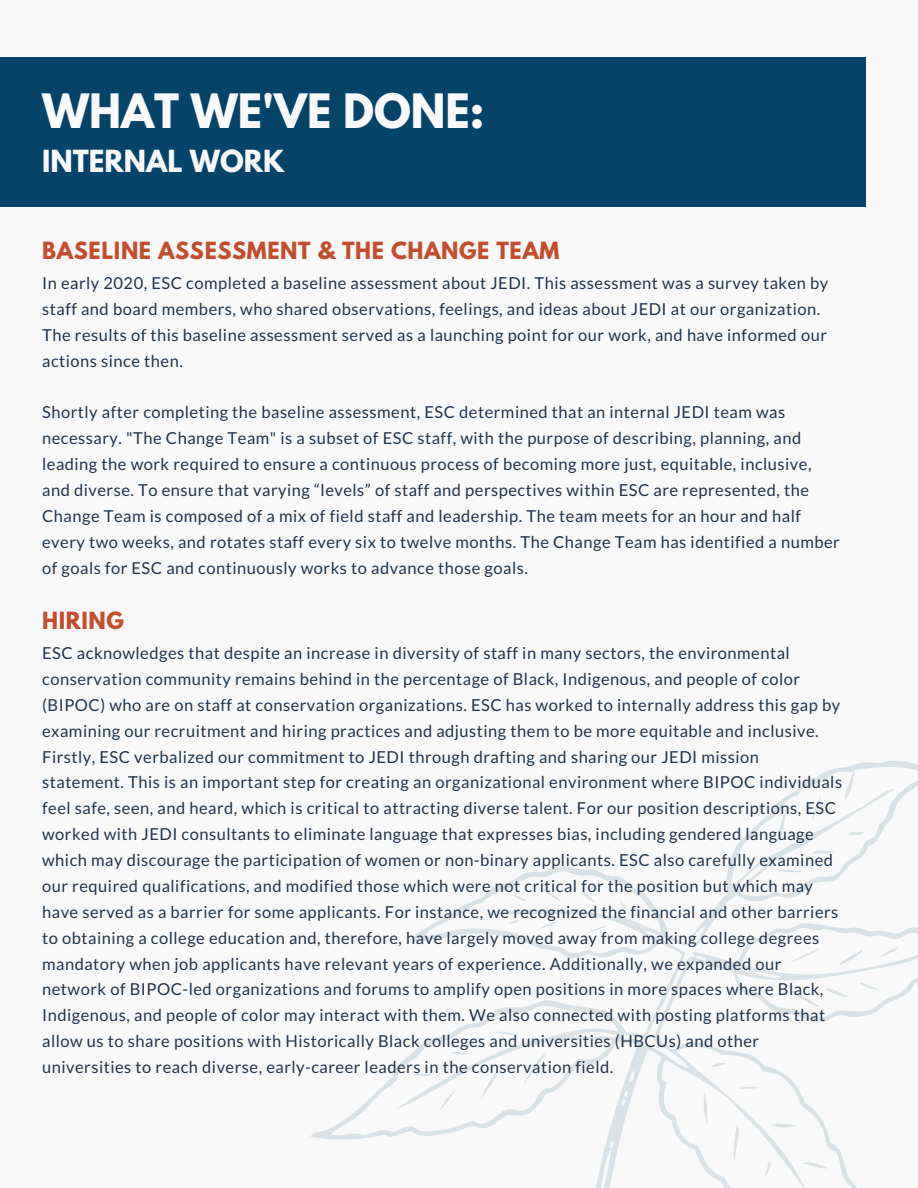
<style>
.page{position:relative;width:918px;height:1188px;background:#f9f9f9}
.page>*{position:absolute;margin:0;border:0;box-sizing:border-box;transform-origin:0 0}
.t1{font:700 42px "League Spartan";color:#f9f9f9}
.t2{font:700 27px "League Spartan";color:#f9f9f9}
.t3{font:700 21px "League Spartan";letter-spacing:.03em;color:#c24e2f}
.t4{font:16.5px/25.8px "Lato";letter-spacing:.03em;color:#20344b}
</style>
<div class="page">
<svg style="left:310px;top:761px;width:608px;height:427px"></svg>
<svg style="left:777px;top:808px;width:10px;height:35px"></svg>
<svg style="left:731px;top:1123px;width:11px;height:38px"></svg>
<svg style="left:812px;top:795px;width:9px;height:27px"></svg>
<svg style="left:791px;top:948px;width:29px;height:14px"></svg>
<svg style="left:839px;top:950px;width:24px;height:15px"></svg>
<div style="left:0;top:57px;width:865px;height:150px;background:#064368"></div>
<h1 class="t1" style="left:42px;top:78px;width:444px">WHAT WE'VE DONE:</h1>
<h2 class="t2" style="left:42px;top:140px;width:244px">INTERNAL WORK</h2>
<p class="t3" style="left:42px;top:234px;width:519px">BASELINE ASSESSMENT &amp; THE CHANGE TEAM</p>
<p class="t4" style="left:42px;top:270px;width:788px">In early 2020, ESC completed a baseline assessment about JEDI. This assessment was a survey taken by staff and board members, who shared observations, feelings, and ideas about JEDI at our organization.<br>The results of this baseline assessment served as a launching point for our work, and have informed our actions since then.</p>
<p class="t4" style="left:42px;top:399px;width:799px">Shortly after completing the baseline assessment, ESC determined that an internal JEDI team was necessary. "The Change Team" is a subset of ESC staff, with the purpose of describing, planning, and leading the work required to ensure a continuous process of becoming more just, equitable, inclusive, and diverse. To ensure that varying “levels” of staff and perspectives within ESC are represented, the Change Team is composed of a mix of field staff and leadership. The team meets for an hour and half every two weeks, and rotates staff every six to twelve months. The Change Team has identified a number of goals for ESC and continuously works to advance those goals.</p>
<p class="t3" style="left:42px;top:604px;width:83px">HIRING</p>
<p class="t4" style="left:42px;top:640px;width:802px">ESC acknowledges that despite an increase in diversity of staff in many sectors, the environmental conservation community remains behind in the percentage of Black, Indigenous, and people of color (BIPOC) who are on staff at conservation organizations. ESC has worked to internally address this gap by examining our recruitment and hiring practices and adjusting them to be more equitable and inclusive.<br>Firstly, ESC verbalized our commitment to JEDI through drafting and sharing our JEDI mission statement. This is an important step for creating an organizational environment where BIPOC individuals feel safe, seen, and heard, which is critical to attracting diverse talent. For our position descriptions, ESC worked with JEDI consultants to eliminate language that expresses bias, including gendered language which may discourage the participation of women or non-binary applicants. ESC also carefully examined our required qualifications, and modified those which were not critical for the position but which may have served as a barrier for some applicants. For instance, we recognized the financial and other barriers to obtaining a college education and, therefore, have largely moved away from making college degrees mandatory when job applicants have relevant years of experience. Additionally, we expanded our network of BIPOC-led organizations and forums to amplify open positions in more spaces where Black, Indigenous, and people of color may interact with them. We also connected with posting platforms that allow us to share positions with Historically Black colleges and universities (HBCUs) and other universities to reach diverse, early-career leaders in the conservation field.</p>
</div>
